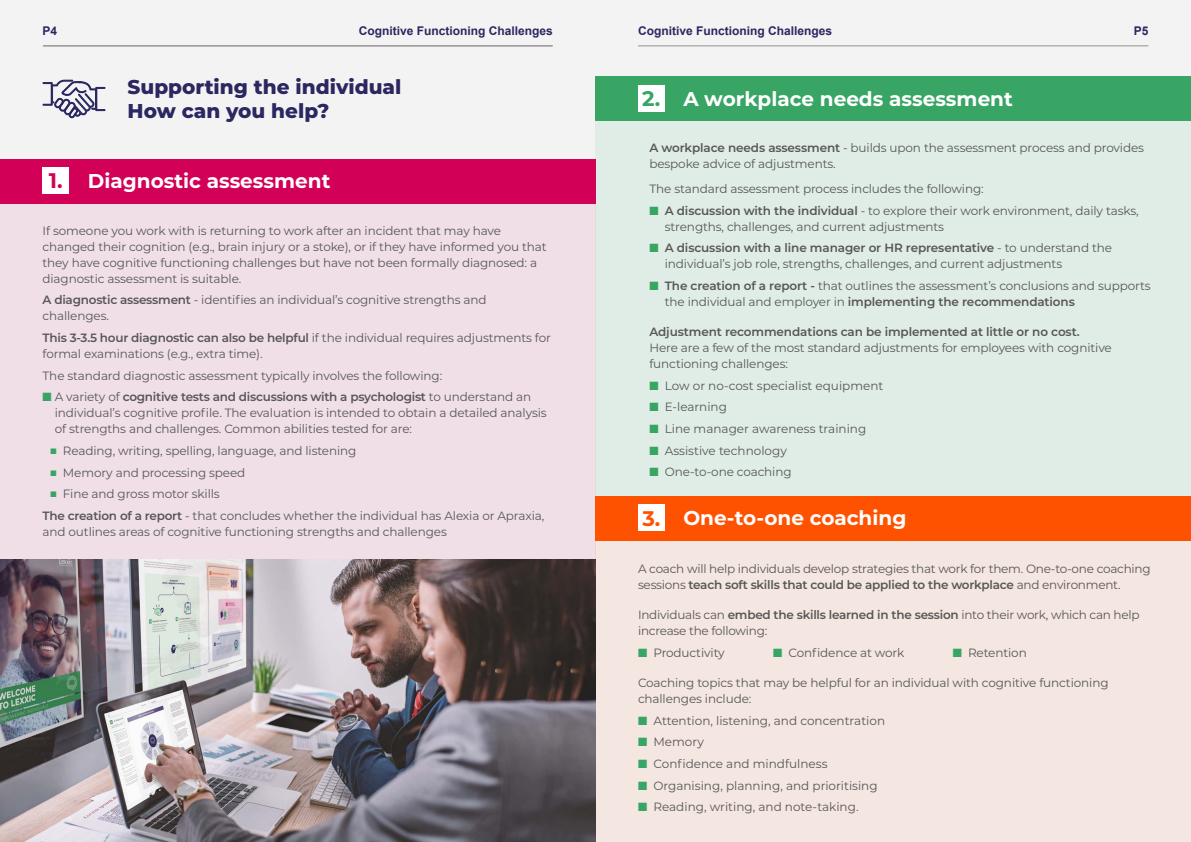
<style>
.page{position:relative;width:1191px;height:842px;background:#f4f3f4}
.page>*{position:absolute;margin:0;border:0;box-sizing:border-box;transform-origin:0 0}
.t1{font:700 21.1px "Montserrat";color:#d30057}
.t2{font:700 21.1px "Montserrat";color:#38a564}
.t3{font:700 21.1px "Montserrat";color:#ff5200}
.t4{font:700 20px "Montserrat";color:#fff}
.t5{font:800 20px/24px "Montserrat";color:#2b2760}
.t6{font:12px/16px "Montserrat";letter-spacing:-.01em;color:#575756}
.t7{font:700 12px "Arial";color:#2b2760}
.t8{font:600 12px "Montserrat";letter-spacing:-.01em;color:#575756}
.s1{font-weight:600}
.s2{color:#38a564}
</style>
<div class="page">
<hr style="left:43px;top:45px;width:510px;height:1px;background:#949090">
<hr style="left:638px;top:45px;width:510px;height:1px;background:#949090">
<div style="left:0;top:199px;width:595px;height:643px;background:#f1dfe7"></div>
<div style="left:0;top:159px;width:595px;height:44px;background:#d30057"></div>
<div style="left:43px;top:167px;width:26px;height:27px;background:#fff"></div>
<div style="left:595px;top:77px;width:596px;height:423px;background:#e0ede7"></div>
<div style="left:595px;top:77px;width:596px;height:44px;background:#38a564"></div>
<div style="left:638px;top:85px;width:26px;height:26px;background:#fff"></div>
<div style="left:595px;top:518px;width:596px;height:324px;background:#f4e6e0"></div>
<div style="left:595px;top:496px;width:596px;height:45px;background:#ff5200"></div>
<div style="left:638px;top:505px;width:26px;height:26px;background:#fff"></div>
<svg style="left:42px;top:79px;width:64px;height:40px"></svg>
<img style="left:0;top:560px;width:595px;height:282px">
<p class="t7" style="left:43px;top:23px;width:16px">P4</p>
<p class="t7" style="left:359px;top:23px;width:196px">Cognitive Functioning Challenges</p>
<p class="t7" style="left:638px;top:23px;width:196px">Cognitive Functioning Challenges</p>
<p class="t7" style="left:1133px;top:23px;width:16px">P5</p>
<h1 class="t1" style="left:49px;top:165px;width:15px">1.</h1>
<h2 class="t5" style="left:128px;top:74px;width:275px">Supporting the individual<br>How can you help?</h2>
<h2 class="t4" style="left:88px;top:167px;width:244px">Diagnostic assessment</h2>
<p class="t6" style="left:43px;top:222px;width:505px">If someone you work with is returning to work after an incident that may have changed their cognition (e.g., brain injury or a stoke), or if they have informed you that they have cognitive functioning challenges but have not been formally diagnosed: a diagnostic assessment is suitable.</p>
<p class="t6" style="left:43px;top:292px;width:445px"><span class="s1">A diagnostic assessment</span> - identifies an individual’s cognitive strengths and challenges.</p>
<p class="t6" style="left:43px;top:329px;width:510px"><span class="s1">This 3-3.5 hour diagnostic can also be helpful</span> if the individual requires adjustments for formal examinations (e.g., extra time).</p>
<p class="t6" style="left:43px;top:367px;width:401px">The standard diagnostic assessment typically involves the following:</p>
<p class="t6" style="left:55px;top:389px;width:493px;text-indent:-12px"><span class="s2">■</span> A variety of <span class="s1">cognitive tests and discussions with a psychologist</span> to understand an individual’s cognitive profile. The evaluation is intended to obtain a detailed analysis of strengths and challenges. Common abilities tested for are:</p>
<p class="t6" style="left:51px;top:442px;width:307px"><span class="s2">■</span> Reading, writing, spelling, language, and listening</p>
<p class="t6" style="left:51px;top:464px;width:196px"><span class="s2">■</span> Memory and processing speed</p>
<p class="t6" style="left:43px;top:483px;width:503px;line-height:21.7px;text-indent:8px"><span class="s2">■</span> Fine and gross motor skills<br><span class="s1">The creation of a report</span> - that concludes whether the individual has Alexia or Apraxia,</p>
<p class="t6" style="left:43px;top:523px;width:406px">and outlines areas of cognitive functioning strengths and challenges</p>
<h1 class="t2" style="left:642px;top:83px;width:19px">2.</h1>
<p class="t6" style="left:649px;top:140px;width:496px"><span class="s1">A workplace needs assessment</span> - builds upon the assessment process and provides bespoke advice of adjustments.</p>
<p class="t6" style="left:649px;top:180px;width:336px">The standard assessment process includes the following:</p>
<p class="t6" style="left:665px;top:202px;width:475px;text-indent:-15px"><span class="s2">■</span> <span class="s1">A discussion with the individual</span> - to explore their work environment, daily tasks, strengths, challenges, and current adjustments</p>
<p class="t6" style="left:665px;top:240px;width:449px;text-indent:-15px"><span class="s2">■</span> <span class="s1">A discussion with a line manager or HR representative</span> - to understand the individual’s job role, strengths, challenges, and current adjustments</p>
<p class="t6" style="left:665px;top:277px;width:487px;text-indent:-15px"><span class="s2">■</span> <span class="s1">The creation of a report -</span> that outlines the assessment’s conclusions and supports the individual and employer in <span class="s1">implementing the recommendations</span></p>
<p class="t8" style="left:649px;top:323px;width:432px">Adjustment recommendations can be implemented at little or no cost.</p>
<p class="t6" style="left:649px;top:339px;width:464px">Here are a few of the most standard adjustments for employees with cognitive functioning challenges:</p>
<p class="t6" style="left:649px;top:377px;width:235px"><span class="s2">■</span> Low or no-cost specialist equipment</p>
<p class="t6" style="left:649px;top:399px;width:79px"><span class="s2">■</span> E-learning</p>
<p class="t6" style="left:649px;top:420px;width:218px"><span class="s2">■</span> Line manager awareness training</p>
<p class="t6" style="left:649px;top:442px;width:139px"><span class="s2">■</span> Assistive technology</p>
<p class="t6" style="left:649px;top:464px;width:144px"><span class="s2">■</span> One-to-one coaching</p>
<h2 class="t4" style="left:683px;top:84px;width:331px">A workplace needs assessment</h2>
<h1 class="t3" style="left:642px;top:503px;width:19px">3.</h1>
<h2 class="t4" style="left:683px;top:504px;width:225px">One-to-one coaching</h2>
<p class="t6" style="left:638px;top:560px;width:514px">A coach will help individuals develop strategies that work for them. One-to-one coaching sessions <span class="s1">teach soft skills that could be applied to the workplace</span> and environment.</p>
<p class="t6" style="left:638px;top:606px;width:503px">Individuals can <span class="s1">embed the skills learned in the session</span> into their work, which can help increase the following:</p>
<p class="t6" style="left:638px;top:644px;width:88px"><span class="s2">■</span> Productivity</p>
<p class="t6" style="left:773px;top:644px;width:133px"><span class="s2">■</span> Confidence at work</p>
<p class="t6" style="left:952px;top:644px;width:76px"><span class="s2">■</span> Retention</p>
<p class="t6" style="left:638px;top:674px;width:472px">Coaching topics that may be helpful for an individual with cognitive functioning challenges include:</p>
<p class="t6" style="left:638px;top:712px;width:249px"><span class="s2">■</span> Attention, listening, and concentration</p>
<p class="t6" style="left:638px;top:734px;width:67px"><span class="s2">■</span> Memory</p>
<p class="t6" style="left:638px;top:755px;width:191px"><span class="s2">■</span> Confidence and mindfulness</p>
<p class="t6" style="left:638px;top:777px;width:241px"><span class="s2">■</span> Organising, planning, and prioritising</p>
<p class="t6" style="left:638px;top:799px;width:222px"><span class="s2">■</span> Reading, writing, and note-taking.</p>
</div>
